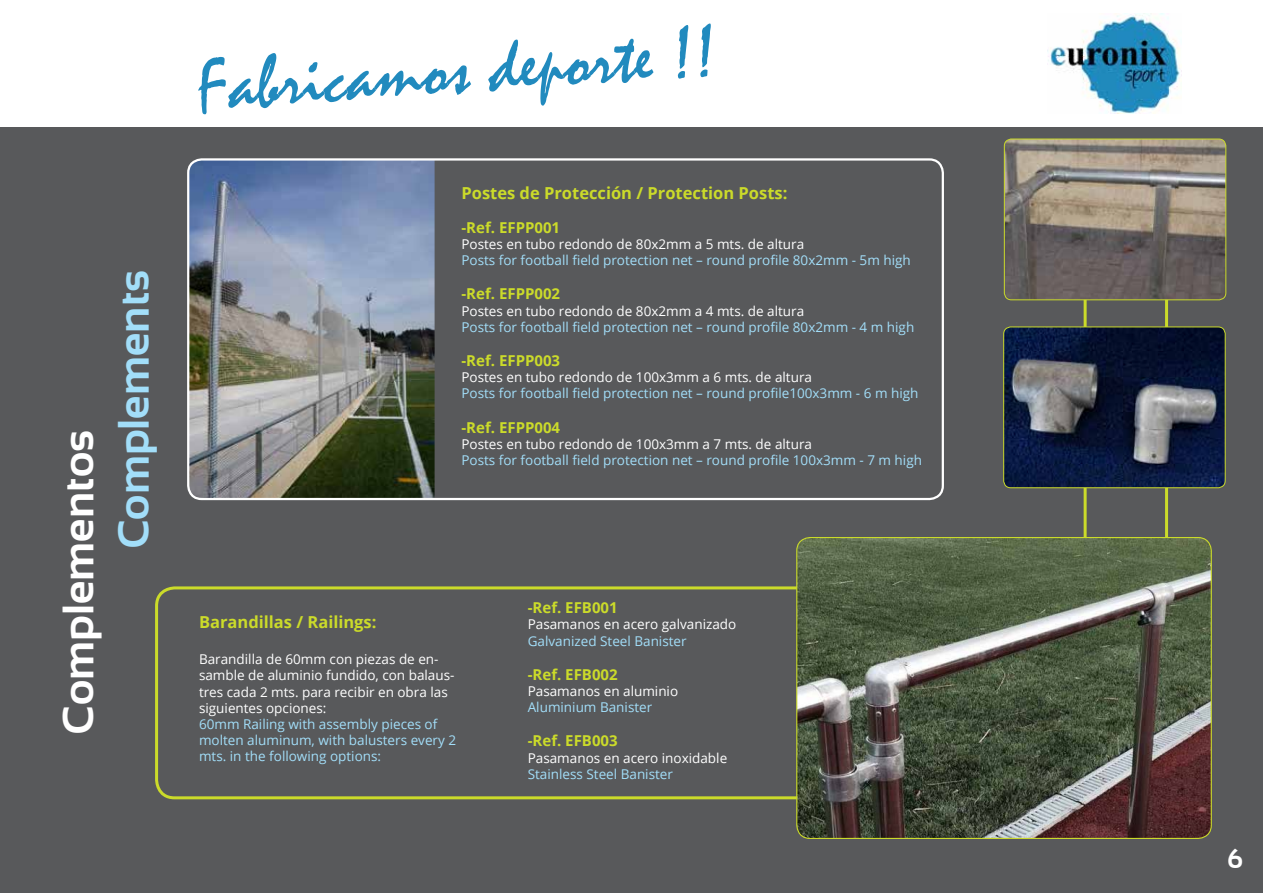
<style>
.page{position:relative;width:1263px;height:893px;background:#fff}
.page>*{position:absolute;margin:0;border:0;box-sizing:border-box;transform-origin:0 0}
.t1{font:74.85px "Mistral";color:#218abe}
.t2{font:700 43.8px "Sansation";color:#fff}
.t3{font:700 43.8px "Sansation";color:#a2def9}
.t4{font:700 27px "Sansation";color:#fff}
.t5{font:700 16.5px "Open Sans";color:#cbdb2a}
.t6{font:700 15px "Open Sans";color:#cbdb2a}
.t7{font:13.5px/16.2px "Open Sans";color:#a2def9}
.t8{font:13.5px/16.2px "Open Sans";color:#fff}
</style>
<div class="page">
<div style="left:0;top:127px;width:1263px;height:766px;background:#58595b"></div>
<img style="left:1048px;top:13px;width:132px;height:101px">
<div style="left:155px;top:586px;width:961px;height:213px;border:3px solid #cbdb2a;border-radius:18px"></div>
<img style="left:189px;top:161px;width:246px;height:337px">
<div style="left:187px;top:158px;width:757px;height:342px;border:2px solid #fff;border-radius:13px"></div>
<img style="left:1004px;top:139px;width:222px;height:161px">
<div style="left:1004px;top:139px;width:222px;height:161px;border:1px solid #cbdb2a;border-radius:7px"></div>
<img style="left:1004px;top:327px;width:221px;height:161px">
<div style="left:1003px;top:327px;width:222px;height:161px;border:1px solid #cbdb2a;border-radius:7px"></div>
<img style="left:798px;top:537px;width:412px;height:300px">
<div style="left:796px;top:537px;width:416px;height:302px;border:1px solid #cbdb2a;border-radius:13px"></div>
<h2 class="t2" style="left:53px;top:735px;width:306px;rotate:-90deg">Complementos</h2>
<h2 class="t3" style="left:109px;top:549px;width:281px;rotate:-90deg">Complements</h2>
<h1 class="t1" style="left:194px;top:42px;width:521px;rotate:-4deg">Fabricamos deporte !!</h1>
<p class="t5" style="left:461px;top:181px;width:327px">Postes de Protección / Protection Posts:</p>
<p class="t6" style="left:461px;top:217px;width:100px">-Ref. EFPP001</p>
<p class="t8" style="left:461px;top:236px;width:344px">Postes en tubo redondo de 80x2mm a 5 mts. de altura</p>
<p class="t7" style="left:461px;top:252px;width:451px">Posts for football field protection net – round profile 80x2mm - 5m high</p>
<p class="t6" style="left:461px;top:283px;width:100px">-Ref. EFPP002</p>
<p class="t8" style="left:461px;top:302px;width:344px">Postes en tubo redondo de 80x2mm a 4 mts. de altura</p>
<p class="t7" style="left:461px;top:318px;width:454px">Posts for football field protection net – round profile 80x2mm - 4 m high</p>
<p class="t6" style="left:461px;top:350px;width:100px">-Ref. EFPP003</p>
<p class="t8" style="left:461px;top:369px;width:352px">Postes en tubo redondo de 100x3mm a 6 mts. de altura</p>
<p class="t7" style="left:461px;top:385px;width:459px">Posts for football field protection net – round profile100x3mm - 6 m high</p>
<p class="t6" style="left:461px;top:417px;width:100px">-Ref. EFPP004</p>
<p class="t8" style="left:461px;top:435px;width:352px">Postes en tubo redondo de 100x3mm a 7 mts. de altura</p>
<p class="t7" style="left:461px;top:452px;width:462px">Posts for football field protection net – round profile 100x3mm - 7 m high</p>
<p class="t5" style="left:199px;top:610px;width:179px">Barandillas / Railings:</p>
<p class="t8" style="left:199px;top:651px;width:257px">Barandilla de 60mm con piezas de en&shy;samble de aluminio fundido, con balaus&shy;tres cada 2 mts. para recibir en obra las siguientes opciones:</p>
<p class="t7" style="left:199px;top:716px;width:259px">60mm Railing with assembly pieces of molten aluminum, with balusters every 2 mts. in the following options:</p>
<p class="t6" style="left:528px;top:597px;width:91px">-Ref. EFB001</p>
<p class="t8" style="left:528px;top:616px;width:210px">Pasamanos en acero galvanizado</p>
<p class="t7" style="left:528px;top:632px;width:160px">Galvanized Steel Banister</p>
<p class="t6" style="left:528px;top:664px;width:91px">-Ref. EFB002</p>
<p class="t8" style="left:528px;top:683px;width:152px">Pasamanos en aluminio</p>
<p class="t7" style="left:528px;top:699px;width:126px">Aluminium Banister</p>
<p class="t6" style="left:528px;top:730px;width:91px">-Ref. EFB003</p>
<p class="t8" style="left:528px;top:749px;width:201px">Pasamanos en acero inoxidable</p>
<p class="t7" style="left:528px;top:765px;width:147px">Stainless Steel Banister</p>
<h3 class="t4" style="left:1227px;top:843px;width:18px">6</h3>
</div>
